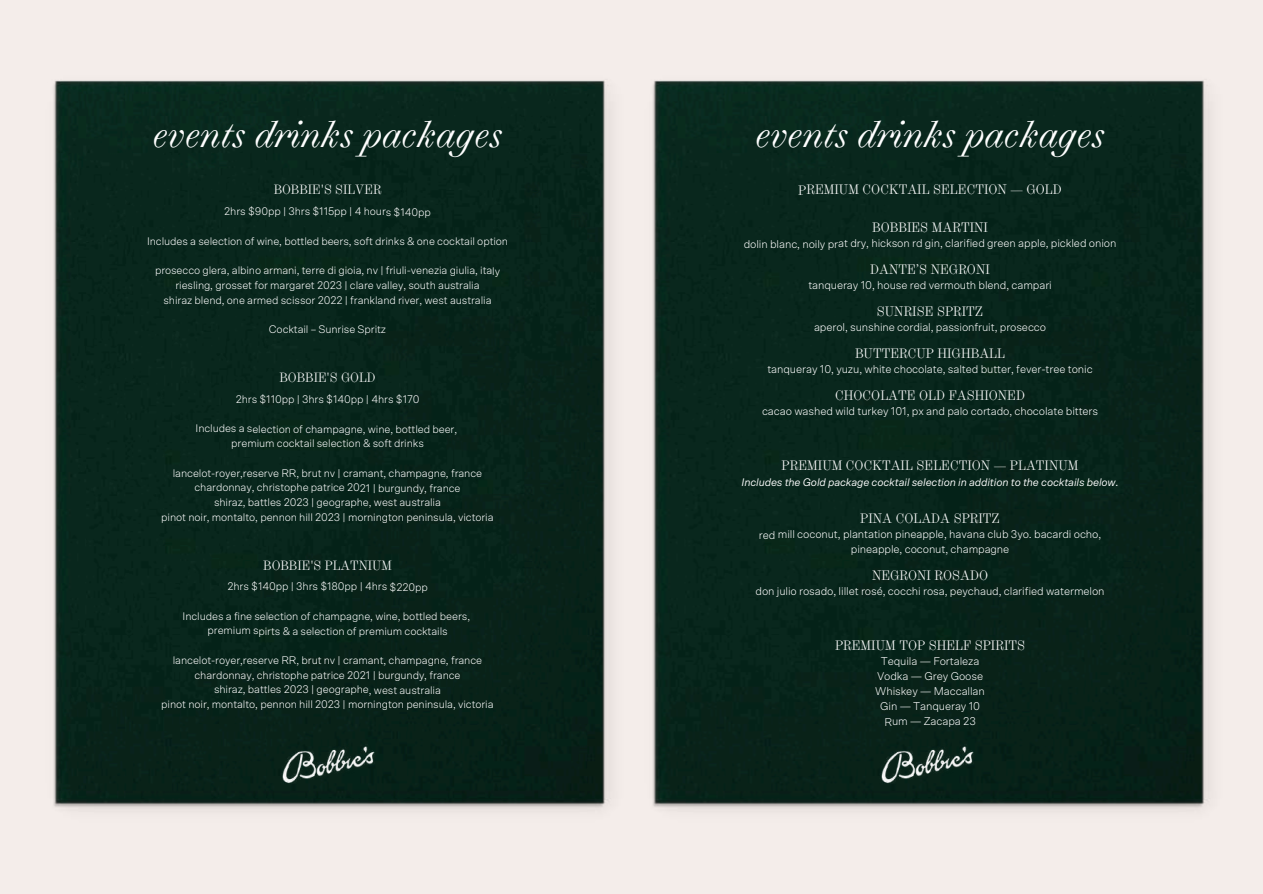
<style>
.page{position:relative;width:1263px;height:894px;background:#fff}
.page>*{position:absolute;margin:0;border:0;box-sizing:border-box;transform-origin:0 0}
.t1{font:italic 300 38.1px "Selva";color:#fff}
.t2{font:300 14.1px "Selva";color:#fff}
.t3{font:300 13.8px "Selva";color:#fff}
.t4{font:300 11.25px/15px "Scto Grotesk A";letter-spacing:-.01em;color:#fff;text-align:center}
.t5{font:300 11.1px/14.7px "Scto Grotesk A";letter-spacing:-.01em;color:#fff;text-align:center}
.t6{font:italic 11.1px "Scto Grotesk A";letter-spacing:-.01em;color:#fff}
</style>
<div class="page">
<div style="left:0;top:0;width:1263px;height:893px;background:#f4edea"></div>
<img style="left:53px;top:80px;width:1157px;height:729px">
<img style="left:280px;top:744px;width:95px;height:39px">
<img style="left:879px;top:744px;width:95px;height:39px">
<h1 class="t1" style="left:153px;top:111px;width:351px">events drinks packages</h1>
<p class="t3" style="left:274px;top:181px;width:109px">BOBBIE'S SILVER</p>
<p class="t5" style="left:224px;top:205px;width:208px">2hrs $90pp | 3hrs $115pp | 4 hours $140pp</p>
<p class="t5" style="left:147px;top:234px;width:363px">Includes a selection of wine, bottled beers, soft drinks &amp; one cocktail option</p>
<p class="t5" style="left:155px;top:263px;width:347px">prosecco glera, albino armani, terre di gioia, nv | friuli-venezia giulia, italy riesling, grosset for margaret 2023 | clare valley, south australia<br>shiraz blend, one armed scissor 2022 | frankland river, west australia</p>
<p class="t5" style="left:269px;top:322px;width:119px">Cocktail – Sunrise Spritz</p>
<p class="t3" style="left:279px;top:369px;width:98px">BOBBIE'S GOLD</p>
<p class="t5" style="left:236px;top:392px;width:185px">2hrs $110pp | 3hrs $140pp | 4hrs $170</p>
<p class="t5" style="left:196px;top:422px;width:263px">Includes a selection of champagne, wine, bottled beer, premium cocktail selection &amp; soft drinks</p>
<p class="t5" style="left:161px;top:466px;width:334px">lancelot-royer,reserve RR, brut nv | cramant, champagne, france chardonnay, christophe patrice 2021 | burgundy, france<br>shiraz, battles 2023 | geographe, west australia<br>pinot noir, montalto, pennon hill 2023 | mornington peninsula, victoria</p>
<p class="t3" style="left:263px;top:556px;width:130px">BOBBIE'S PLATNIUM</p>
<p class="t5" style="left:227px;top:579px;width:202px">2hrs $140pp | 3hrs $180pp | 4hrs $220pp</p>
<p class="t5" style="left:183px;top:609px;width:289px">Includes a fine selection of champagne, wine, bottled beers, premium spirts &amp; a selection of premium cocktails</p>
<p class="t5" style="left:161px;top:653px;width:334px">lancelot-royer,reserve RR, brut nv | cramant, champagne, france chardonnay, christophe patrice 2021 | burgundy, france<br>shiraz, battles 2023 | geographe, west australia<br>pinot noir, montalto, pennon hill 2023 | mornington peninsula, victoria</p>
<h1 class="t1" style="left:755px;top:111px;width:351px">events drinks packages</h1>
<p class="t2" style="left:798px;top:181px;width:265px">PREMIUM COCKTAIL SELECTION — GOLD</p>
<p class="t2" style="left:872px;top:219px;width:117px">BOBBIES MARTINI</p>
<p class="t4" style="left:744px;top:236px;width:374px">dolin blanc, noily prat dry, hickson rd gin, clarified green apple, pickled onion</p>
<p class="t2" style="left:870px;top:261px;width:121px">DANTE’S NEGRONI</p>
<p class="t4" style="left:808px;top:278px;width:245px">tanqueray 10, house red vermouth blend, campari</p>
<p class="t2" style="left:877px;top:303px;width:108px">SUNRISE SPRITZ</p>
<p class="t4" style="left:814px;top:320px;width:234px">aperol, sunshine cordial, passionfruit, prosecco</p>
<p class="t2" style="left:855px;top:345px;width:152px">BUTTERCUP HIGHBALL</p>
<p class="t4" style="left:767px;top:362px;width:327px">tanqueray 10, yuzu, white chocolate, salted butter, fever-tree tonic</p>
<p class="t2" style="left:835px;top:387px;width:191px">CHOCOLATE OLD FASHIONED</p>
<p class="t4" style="left:762px;top:404px;width:338px">cacao washed wild turkey 101, px and palo cortado, chocolate bitters</p>
<p class="t2" style="left:782px;top:456px;width:298px">PREMIUM COCKTAIL SELECTION — PLATINUM</p>
<p class="t6" style="left:742px;top:477px;width:378px">Includes the Gold package cocktail selection in addition to the cocktails below.</p>
<p class="t2" style="left:860px;top:510px;width:141px">PINA COLADA SPRITZ</p>
<p class="t4" style="left:759px;top:527px;width:344px">red mill coconut, plantation pineapple, havana club 3yo. bacardi ocho, pineapple, coconut, champagne</p>
<p class="t2" style="left:872px;top:567px;width:118px">NEGRONI ROSADO</p>
<p class="t4" style="left:755px;top:584px;width:351px">don julio rosado, lillet rosé, cocchi rosa, peychaud, clarified watermelon</p>
<p class="t2" style="left:835px;top:636px;width:192px">PREMIUM TOP SHELF SPIRITS</p>
<p class="t4" style="left:875px;top:654px;width:111px">Tequila — Fortaleza<br>Vodka — Grey Goose<br>Whiskey — Maccallan<br>Gin — Tanqueray 10<br>Rum — Zacapa 23</p>
</div>
